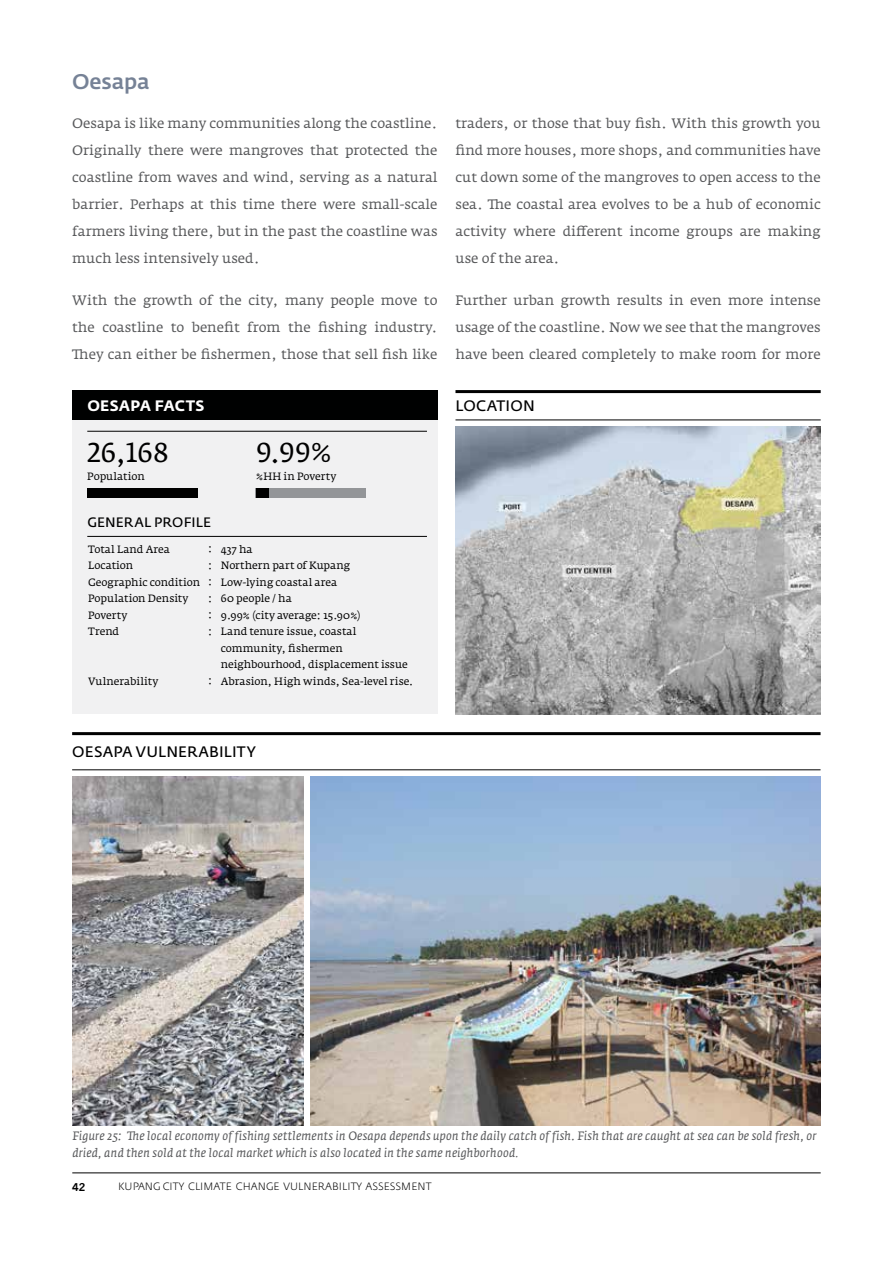
<style>
.page{position:relative;width:893px;height:1263px;background:#fff}
.page>*{position:absolute;margin:0;border:0;box-sizing:border-box;transform-origin:0 0}
.t1{font:27px "Fedra Serif A Pro";letter-spacing:.01em;color:#000}
.t2{font:500 21px "Fedra Sans Pro";color:#768296}
.t3{font:15px "Fedra Sans Pro";letter-spacing:.015em;color:#000}
.t4{font:700 15px "Fedra Sans Pro";letter-spacing:-.005em;color:#fff}
.t5{font:13.5px/27px "Fedra Serif A Pro";color:#58595b;text-align:justify}
.t6{font:13.5px "Fedra Sans Pro";letter-spacing:.01em;color:#000}
.t7{font:italic 12px/16.5px "Fedra Serif A Pro";letter-spacing:.02em;color:#58595b}
.t8{font:10.5px/16.5px "Fedra Serif A Pro";color:#000}
.t9{font:300 10.5px "Fedra Sans Pro";letter-spacing:.01em;color:#000}
.t10{font:700 10.5px "News Gothic";color:#000}
.s1{font-size:10.5px}
</style>
<div class="page">
<hr style="left:72px;top:1172px;width:749px;height:1px;background:#000">
<div style="left:72px;top:390px;width:365px;height:30px;background:#000101"></div>
<div style="left:72px;top:420px;width:365px;height:294px;background:#f1f1f2"></div>
<hr style="left:455px;top:420px;width:366px;height:1px;background:#000">
<hr style="left:455px;top:390px;width:366px;height:3px;background:#000">
<div style="left:87px;top:488px;width:110px;height:10px;background:#000"></div>
<div style="left:256px;top:488px;width:110px;height:10px;background:#939598"></div>
<hr style="left:87px;top:431px;width:340px;height:1px;background:#000">
<hr style="left:87px;top:536px;width:340px;height:1px;background:#000">
<div style="left:256px;top:488px;width:12px;height:10px;background:#000"></div>
<img style="left:455px;top:426px;width:366px;height:288px">
<hr style="left:72px;top:769px;width:748px;height:1px;background:#000">
<hr style="left:72px;top:732px;width:748px;height:3px;background:#000">
<img style="left:72px;top:776px;width:231px;height:350px">
<img style="left:310px;top:776px;width:510px;height:350px">
<h2 class="t2" style="left:72px;top:68px;width:79px">Oesapa</h2>
<p class="t5" style="left:72px;top:109px;width:367px">Oesapa is like many communities along the coastline.<br>Originally there were mangroves that protected the coastline from waves and wind, serving as a natural barrier. Perhaps at this time there were small-scale farmers living there, but in the past the coastline was much less intensively used.</p>
<p class="t5" style="left:72px;top:286px;width:367px">With the growth of the city, many people move to the coastline to benefit from the fishing industry.<br>They can either be fishermen, those that sell fish like</p>
<p class="t5" style="left:455px;top:110px;width:367px">traders, or those that buy fish. With this growth you find more houses, more shops, and communities have cut down some of the mangroves to open access to the sea. The coastal area evolves to be a hub of economic activity where different income groups are making use of the area.</p>
<p class="t5" style="left:455px;top:287px;width:367px">Further urban growth results in even more intense usage of the coastline. Now we see that the mangroves have been cleared completely to make room for more</p>
<p class="t4" style="left:87px;top:396px;width:24px">OESA</p>
<p class="t4" style="left:130px;top:396px;width:76px">PA FAC TS</p>
<p class="t3" style="left:456px;top:397px;width:81px">LOCATION</p>
<h1 class="t1" style="left:87px;top:436px;width:83px">26,168</h1>
<h1 class="t1" style="left:256px;top:436px;width:77px">9.99%</h1>
<p class="t8" style="left:87px;top:468px;width:59px">Population</p>
<p class="t8" style="left:256px;top:468px;width:82px">%HH in Poverty</p>
<p class="t6" style="left:87px;top:514px;width:125px">GENERAL PROFILE</p>
<p class="t8" style="left:208px;top:540px;width:6px;text-align:justify">: : : : : :</p>
<p class="t8" style="left:88px;top:541px;width:113px">Total Land Area<br>Location<br>Geographic condition<br>Population Density<br>Poverty<br>Trend</p>
<p class="t8" style="left:88px;top:673px;width:72px">Vulnerability</p>
<p class="t8" style="left:208px;top:672px;width:6px">:</p>
<p class="t8" style="left:221px;top:541px;width:194px">437 ha<br>Northern part of Kupang<br>Low-lying coastal area<br>60 people / ha<br>9.99% (city average: 15.90%)<br>Land tenure issue, coastal community, fishermen neighbourhood, displacement issue<br>Abrasion, High winds, Sea-level rise.</p>
<p class="t3" style="left:72px;top:742px;width:185px">OESAPA VULNERABILITY</p>
<p class="t7" style="left:72px;top:1128px;width:745px">Figure 25: The local economy of fishing settlements in Oesapa depends upon the daily catch of fish. Fish that are caught at sea can be sold fresh, or dried, and then sold at the local market which is also located in the same neighborhood<span class="s1">.</span></p>
<p class="t10" style="left:72px;top:1180px;width:15px">42</p>
<p class="t9" style="left:118px;top:1180px;width:141px">KUPANG CITY CLI MATE CHANG</p>
<p class="t9" style="left:274px;top:1180px;width:80px">E VU LN ERABI LITY</p>
<p class="t9" style="left:366px;top:1180px;width:60px">ASSESSMENT</p>
</div>
